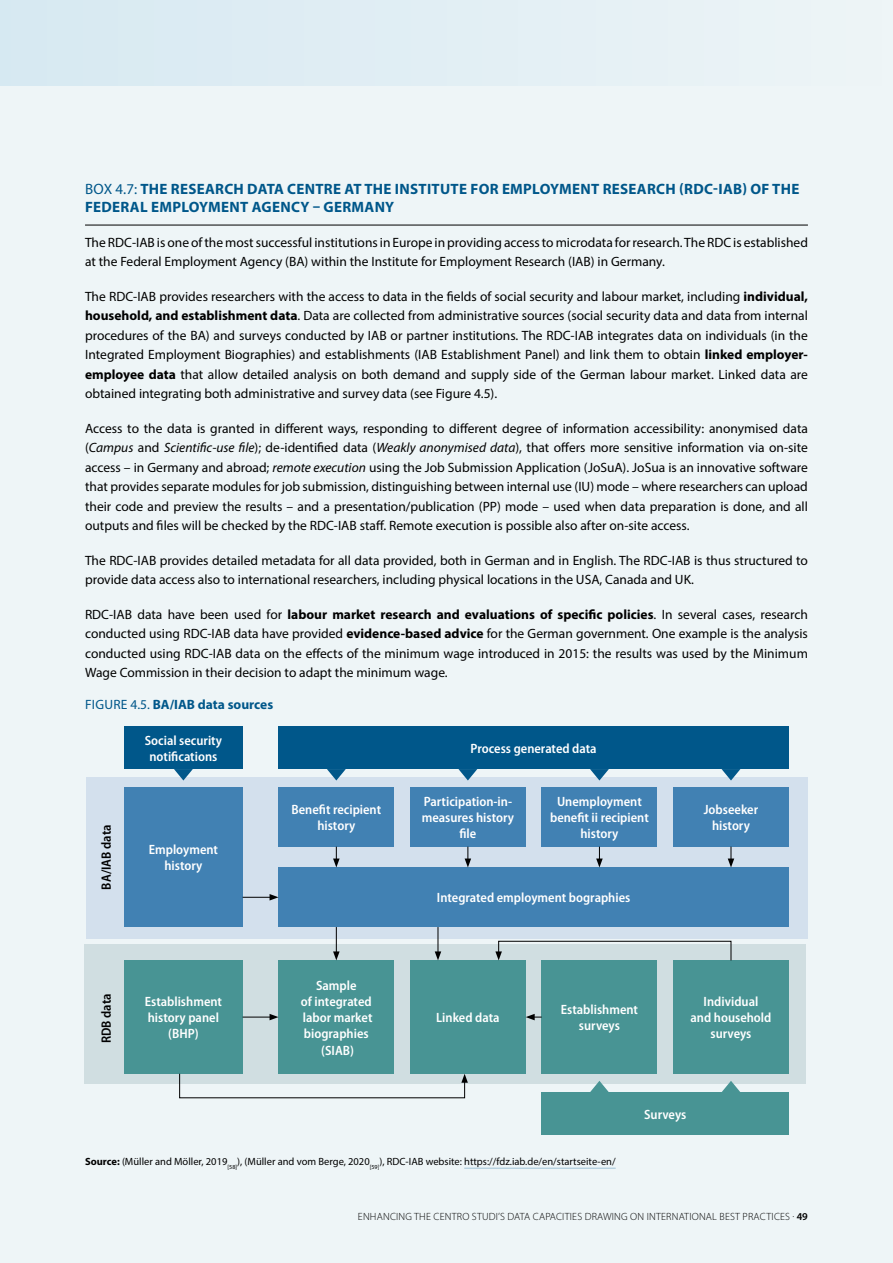
<style>
.page{position:relative;width:893px;height:1263px;background:#eef5f7}
.page>*{position:absolute;margin:0;border:0;box-sizing:border-box;transform-origin:0 0}
.t1{font:700 15px/18px "Myriad Pro";letter-spacing:.02em;color:#00578a}
.t2{font:13.5px/19.5px "Myriad Pro";color:#000;text-align:justify}
.t3{font:600 semi-condensed 13.5px/16.2px "Myriad Pro";color:#fff;text-align:center}
.t4{font:700 13.5px "Myriad Pro";color:#00578a}
.t5{font:600 semi-condensed 13.5px "Myriad Pro";color:#000}
.t6{font:10.5px "Myriad Pro";color:#000}
.t7{font:300 10.5px "Myriad Pro";letter-spacing:.02em;color:#000}
.s1{font-weight:400}
.s2{font-weight:700}
.s3{font-style:italic}
.s4{font-weight:600}
</style>
<div class="page">
<hr style="left:85px;top:225px;width:723px;height:1px;background:#000">
<hr style="left:464px;top:1168px;width:152px;height:1px;background:#9fc3d6">
<div style="left:86px;top:777px;width:721px;height:162px;background:#d3e0ed"></div>
<div style="left:85px;top:944px;width:721px;height:140px;background:#d0dee1"></div>
<div style="left:0;top:0;width:893px;height:85px;background:#e1eef4"></div>
<div style="left:279px;top:726px;width:510px;height:43px;background:#00578a"></div>
<div style="left:124px;top:726px;width:118px;height:43px;background:#00578a"></div>
<div style="left:279px;top:867px;width:510px;height:60px;background:#4181b3"></div>
<div style="left:279px;top:960px;width:115px;height:114px;background:#489494"></div>
<div style="left:124px;top:960px;width:118px;height:114px;background:#489494"></div>
<div style="left:124px;top:787px;width:118px;height:140px;background:#4181b3"></div>
<div style="left:410px;top:960px;width:116px;height:114px;background:#489494"></div>
<div style="left:542px;top:960px;width:115px;height:114px;background:#489494"></div>
<div style="left:673px;top:960px;width:116px;height:114px;background:#489494"></div>
<div style="left:279px;top:787px;width:115px;height:60px;background:#4181b3"></div>
<div style="left:410px;top:787px;width:116px;height:60px;background:#4181b3"></div>
<div style="left:542px;top:787px;width:115px;height:60px;background:#4181b3"></div>
<div style="left:673px;top:787px;width:116px;height:60px;background:#4181b3"></div>
<svg style="left:327px;top:769px;width:19px;height:11px"></svg>
<svg style="left:174px;top:769px;width:19px;height:11px"></svg>
<svg style="left:458px;top:769px;width:19px;height:11px"></svg>
<svg style="left:590px;top:769px;width:19px;height:11px"></svg>
<svg style="left:721px;top:769px;width:19px;height:11px"></svg>
<svg style="left:333px;top:847px;width:7px;height:20px"></svg>
<svg style="left:333px;top:927px;width:7px;height:33px"></svg>
<svg style="left:435px;top:927px;width:6px;height:33px"></svg>
<svg style="left:495px;top:941px;width:236px;height:20px"></svg>
<svg style="left:179px;top:1073px;width:289px;height:25px"></svg>
<svg style="left:243px;top:1014px;width:36px;height:6px"></svg>
<svg style="left:243px;top:894px;width:36px;height:6px"></svg>
<svg style="left:526px;top:1014px;width:16px;height:6px"></svg>
<svg style="left:465px;top:847px;width:6px;height:20px"></svg>
<svg style="left:596px;top:847px;width:7px;height:20px"></svg>
<svg style="left:728px;top:847px;width:6px;height:20px"></svg>
<div style="left:542px;top:1092px;width:247px;height:43px;background:#489494"></div>
<svg style="left:722px;top:1081px;width:18px;height:11px"></svg>
<svg style="left:590px;top:1081px;width:19px;height:11px"></svg>
<p class="t1" style="left:85px;top:180px;width:716px"><span class="s1">BOX 4.7:</span> THE RESEARCH DATA CENTRE AT THE INSTITUTE FOR EMPLOYMENT RESEARCH (RDC-IAB) OF THE<br>FEDERAL EMPLOYMENT AGENCY – GERMANY</p>
<p class="t2" style="left:85px;top:232px;width:724px">The RDC-IAB is one of the most successful institutions in Europe in providing access to microdata for research. The RDC is established at the Federal Employment Agency (BA) within the Institute for Employment Research (IAB) in Germany.</p>
<p class="t2" style="left:85px;top:286px;width:724px">The RDC-IAB provides researchers with the access to data in the fields of social security and labour market, including <span class="s2">individual, household, and establishment data</span>. Data are collected from administrative sources (social security data and data from internal procedures of the BA) and surveys conducted by IAB or partner institutions. The RDC-IAB integrates data on individuals (in the Integrated Employment Biographies) and establishments (IAB Establishment Panel) and link them to obtain <span class="s2">linked employer&shy;employee data</span> that allow detailed analysis on both demand and supply side of the German labour market. Linked data are obtained integrating both administrative and survey data (see Figure 4.5).</p>
<p class="t2" style="left:85px;top:418px;width:724px">Access to the data is granted in different ways, responding to different degree of information accessibility: anonymised data (<span class="s3">Campus</span> and <span class="s3">Scientific-use file</span>); de-identified data (<span class="s3">Weakly anonymised data</span>), that offers more sensitive information via on-site access – in Germany and abroad; <span class="s3">remote execution</span> using the Job Submission Application (JoSuA). JoSua is an innovative software that provides separate modules for job submission, distinguishing between internal use (IU) mode – where researchers can upload their code and preview the results – and a presentation/publication (PP) mode – used when data preparation is done, and all outputs and files will be checked by the RDC-IAB staff. Remote execution is possible also after on-site access.</p>
<p class="t2" style="left:85px;top:550px;width:724px">The RDC-IAB provides detailed metadata for all data provided, both in German and in English. The RDC-IAB is thus structured to provide data access also to international researchers, including physical locations in the USA, Canada and UK.</p>
<p class="t2" style="left:85px;top:604px;width:724px">RDC-IAB data have been used for <span class="s2">labour market research and evaluations of specific policies</span>. In several cases, research conducted using RDC-IAB data have provided <span class="s2">evidence-based advice</span> for the German government. One example is the analysis conducted using RDC-IAB data on the effects of the minimum wage introduced in 2015: the results was used by the Minimum Wage Commission in their decision to adapt the minimum wage.</p>
<p class="t4" style="left:85px;top:695px;width:190px"><span class="s1">FIGURE 4.5.</span> BA/IAB data sources</p>
<p class="t5" style="left:99px;top:889px;width:66px;rotate:-90deg">BA/IAB data</p>
<p class="t3" style="left:145px;top:732px;width:79px">Social security notifications</p>
<p class="t3" style="left:149px;top:842px;width:71px">Employment history</p>
<p class="t5" style="left:99px;top:1043px;width:51px;rotate:-90deg">RDB data</p>
<p class="t3" style="left:145px;top:993px;width:79px">Establishment history panel (BHP)</p>
<p class="t3" style="left:471px;top:740px;width:128px">Process generated data</p>
<p class="t3" style="left:291px;top:801px;width:91px">Benefit recipient history</p>
<p class="t3" style="left:422px;top:793px;width:94px">Participation-in&shy;measures history file</p>
<p class="t3" style="left:550px;top:793px;width:100px">Unemployment benefit ii recipient history</p>
<p class="t3" style="left:704px;top:801px;width:56px">Jobseeker history</p>
<p class="t3" style="left:301px;top:977px;width:73px">Sample<br>of integrated labor market biographies (SIAB)</p>
<p class="t3" style="left:437px;top:890px;width:195px">Integrated employment bographies</p>
<p class="t3" style="left:436px;top:1010px;width:65px">Linked data</p>
<p class="t3" style="left:561px;top:1002px;width:79px">Establishment surveys</p>
<p class="t3" style="left:690px;top:993px;width:82px">Individual<br>and household surveys</p>
<p class="t3" style="left:644px;top:1106px;width:44px">Surveys</p>
<p class="t6" style="left:85px;top:1155px;width:532px"><span class="s2">Source:</span> (Müller and Möller, 2019<sub>[58]</sub>), (Müller and vom Berge, 2020<sub>[59]</sub>), RDC-IAB website: https://fdz.iab.de/en/startseite-en/</p>
<p class="t7" style="left:358px;top:1210px;width:452px">ENHANCING THE CENTRO STUDI’S DATA CAPACITIES DRAWING ON INTERNATIONAL BEST PRACTICES . <span class="s4">49</span></p>
</div>
